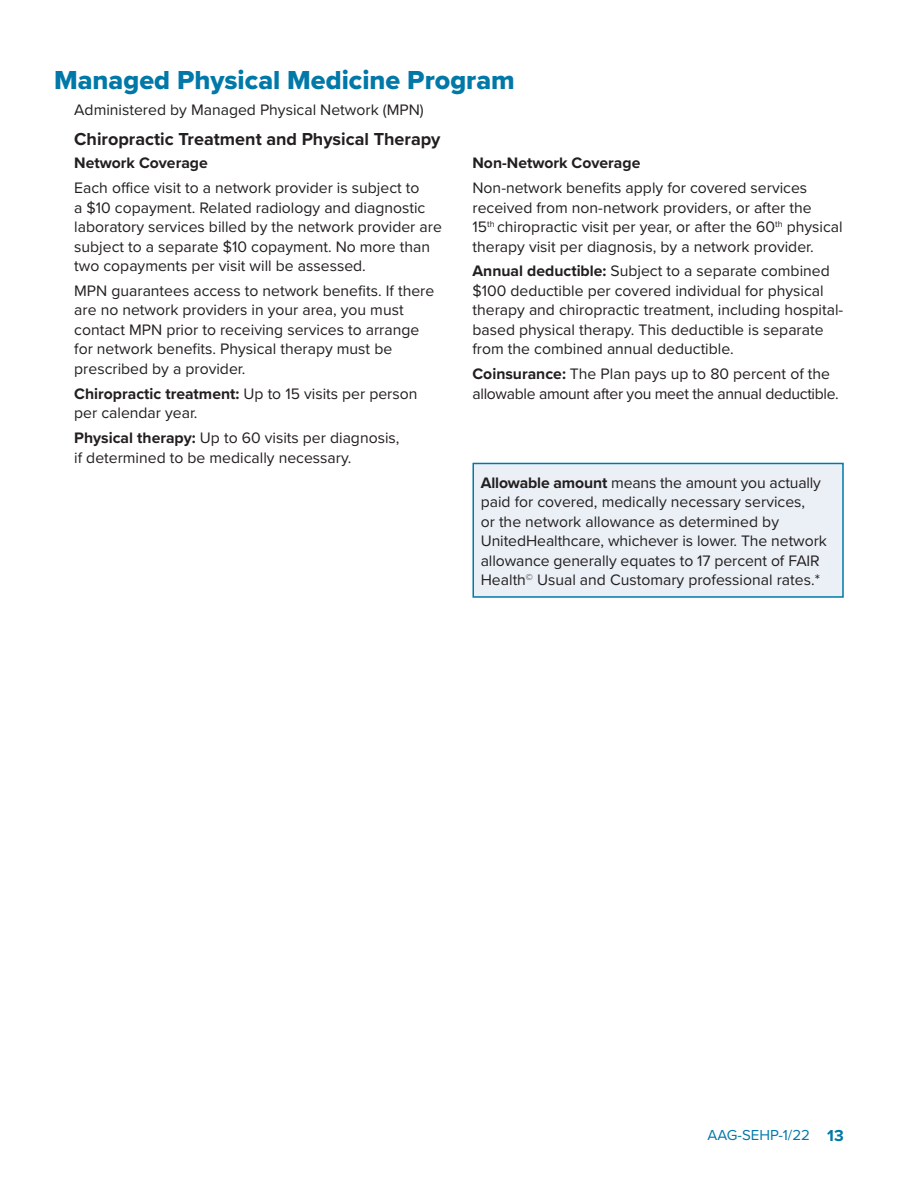
<style>
.page{position:relative;width:918px;height:1188px;background:#fff}
.page>*{position:absolute;margin:0;border:0;box-sizing:border-box;transform-origin:0 0}
._2022_AAG_Main_Heads{font:27px "Proxima Nova Extrabld";color:#0078a8}
._2022_AAG_Tertiary_H{font:700 18px "Proxima Nova";color:#231f20}
._2022_AAG_body_two_c{font:15.75px/19.5px "Proxima Nova";color:#231f20}
._2022_AAG_body_10_5{font:15.75px/19.5px "Proxima Nova";color:#231f20}
._2022_AAG_body_two_c-2{font:15.75px/19.5px "Proxima Nova";letter-spacing:-.02em;color:#231f20}
._2022_AAG_body_two_c-3{font:700 15.75px "Proxima Nova";color:#231f20}
.t1{font:15px "Proxima Nova";color:#0078a8}
.s1{font-weight:700}
.s2{font-weight:700;font-size:16.5px}
</style>
<div class="page">
<div style="left:473px;top:463px;width:370px;height:134px;background:#ebf0f6"></div>
<div style="left:472px;top:463px;width:372px;height:135px;border:2px solid #0078a8"></div>
<p class="_2022_AAG_Main_Heads" style="left:54px;top:60px;width:462px">Managed Physical Medicine Program</p>
<p class="_2022_AAG_body_10_5" style="left:74px;top:99px;width:351px">Administered by Managed Physical Network (MPN)</p>
<p class="_2022_AAG_Tertiary_H" style="left:74px;top:126px;width:368px">Chiropractic Treatment and Physical Therapy</p>
<p class="_2022_AAG_body_two_c-3" style="left:74px;top:151px;width:135px">Network Coverage</p>
<p class="_2022_AAG_body_two_c" style="left:74px;top:177px;width:369px">Each office visit to a network provider is subject to<br>a $10 copayment. Related radiology and diagnostic laboratory services billed by the network provider are subject to a separate $10 copayment. No more than two copayments per visit will be assessed.</p>
<p class="_2022_AAG_body_two_c" style="left:74px;top:280px;width:362px">MPN guarantees access to network benefits. If there are no network providers in your area, you must contact MPN prior to receiving services to arrange for network benefits. Physical therapy must be prescribed by a provider.</p>
<p class="_2022_AAG_body_two_c" style="left:74px;top:383px;width:345px"><span class="s1">Chiropractic treatment:</span> Up to 15 visits per person per calendar year.</p>
<p class="_2022_AAG_body_two_c" style="left:74px;top:428px;width:327px"><span class="s1">Physical therapy:</span> Up to 60 visits per diagnosis, if determined to be medically necessary.</p>
<p class="_2022_AAG_body_two_c-3" style="left:472px;top:151px;width:169px">Non-Network Coverage</p>
<p class="_2022_AAG_body_two_c" style="left:472px;top:177px;width:372px">Non-network benefits apply for covered services received from non-network providers, or after the<br>15<sup>th</sup> chiropractic visit per year, or after the 60<sup>th</sup> physical therapy visit per diagnosis, by a network provider.</p>
<p class="_2022_AAG_body_two_c" style="left:472px;top:261px;width:372px"><span class="s1">Annual deductible:</span> Subject to a separate combined $100 deductible per covered individual for physical therapy and chiropractic treatment, including hospital&shy;based physical therapy. This deductible is separate from the combined annual deductible.</p>
<p class="_2022_AAG_body_two_c-2" style="left:472px;top:364px;width:368px"><span class="s1">Coinsurance:</span> The Plan pays up to 80 percent of the allowable amount after you meet the annual deductible.</p>
<p class="_2022_AAG_body_10_5" style="left:481px;top:472px;width:348px"><span class="s1">Allowable amount</span> means the amount you actually paid for covered, medically necessary services,<br>or the network allowance as determined by UnitedHealthcare, whichever is lower. The network allowance generally equates to 17 percent of FAIR Health<sup>©</sup> Usual and Customary professional rates.*</p>
<p class="t1" style="left:708px;top:1124px;width:138px">AAG-SEHP-1/22 <span class="s2">13</span></p>
</div>
